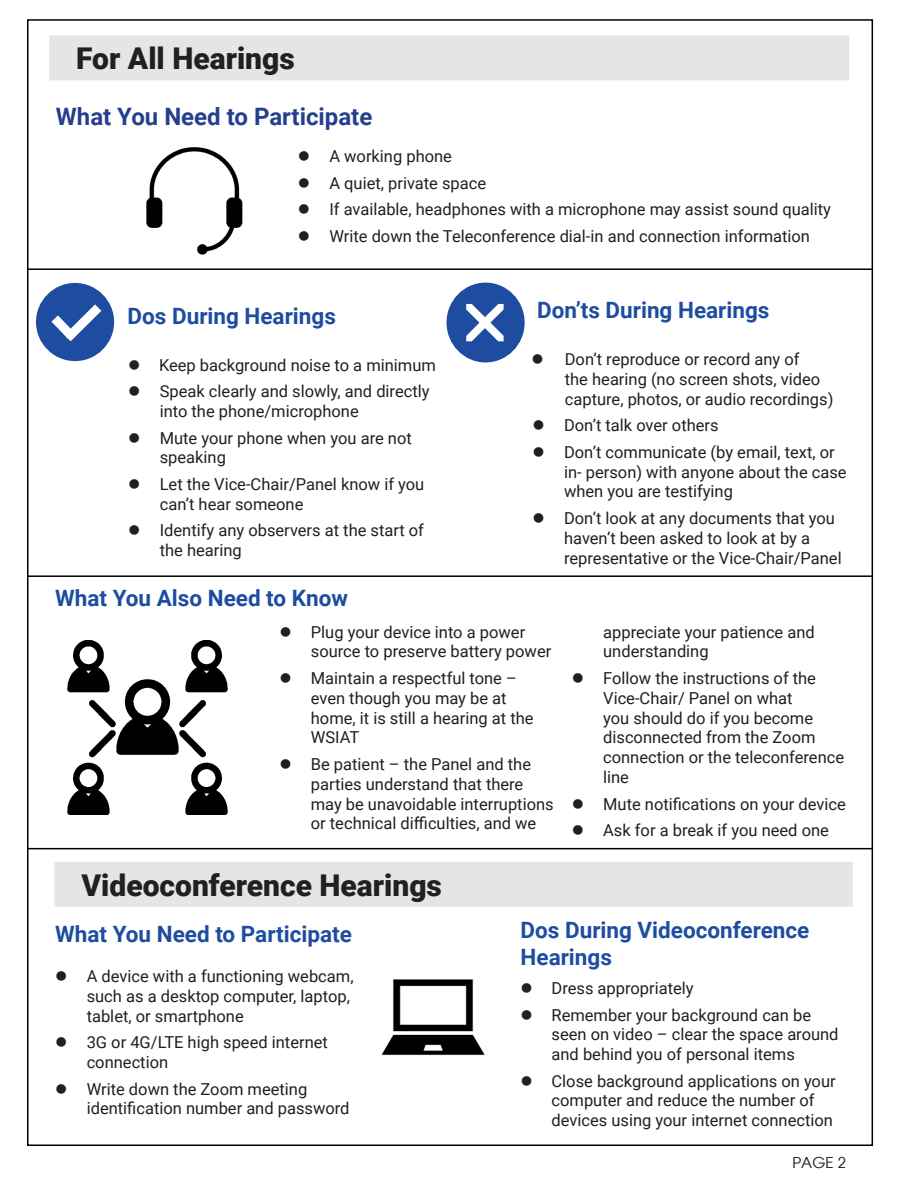
<style>
.page{position:relative;width:900px;height:1200px;background:#fff}
.page>*{position:absolute;margin:0;border:0;box-sizing:border-box;transform-origin:0 0}
.Hearing_Types_With_B{font:900 30px "Roboto";color:#231f20}
.t1{font:700 24px "Roboto";color:#253f8e}
.t2{font:700 22.5px/27px "Roboto";color:#1e4ca0}
.t3{font:16.5px/19.8px "Roboto";color:#231f20}
.t4{font:15px "Atlanta";color:#231f20}
</style>
<div class="page">
<img style="left:67px;top:640px;width:161px;height:174px">
<div style="left:49px;top:35px;width:800px;height:45px;background:#e4e5e7"></div>
<img style="left:381px;top:979px;width:104px;height:76px">
<img style="left:146px;top:147px;width:97px;height:108px">
<div style="left:54px;top:862px;width:799px;height:45px;background:#e4e5e7"></div>
<div style="left:447px;top:283px;width:78px;height:79px;background:#1e4ca0;border-radius:50%"></div>
<div style="left:36px;top:283px;width:78px;height:78px;background:#1e4ca0;border-radius:50%"></div>
<svg style="left:42px;top:295px;width:69px;height:56px"></svg>
<hr style="left:27px;top:268px;width:846px;height:2px;background:#000">
<hr style="left:27px;top:575px;width:846px;height:2px;background:#000">
<hr style="left:28px;top:848px;width:845px;height:1px;background:#000">
<p class="Hearing_Types_With_B" style="left:76px;top:37px;width:220px">For All Hearings</p>
<h3 class="t1" style="left:56px;top:100px;width:318px">What You Need to Participate</h3>
<p class="t3" style="left:329px;top:146px;width:124px">A working phone</p>
<p class="t3" style="left:329px;top:172px;width:158px">A quiet, private space</p>
<p class="t3" style="left:329px;top:199px;width:503px">If available, headphones with a microphone may assist sound quality</p>
<p class="t3" style="left:329px;top:225px;width:482px">Write down the Teleconference dial-in and connection information</p>
<h2 class="t2" style="left:128px;top:302px;width:210px">Dos During Hearings</h2>
<p class="t3" style="left:159px;top:354px;width:278px">Keep background noise to a minimum</p>
<p class="t3" style="left:160px;top:381px;width:271px">Speak clearly and slowly, and directly into the phone/microphone</p>
<p class="t3" style="left:160px;top:427px;width:254px">Mute your phone when you are not speaking</p>
<p class="t3" style="left:160px;top:474px;width:266px">Let the Vice-Chair/Panel know if you can’t hear someone</p>
<p class="t3" style="left:160px;top:520px;width:266px">Identify any observers at the start of the hearing</p>
<h2 class="t2" style="left:537px;top:296px;width:234px">Don’ts During Hearings</h2>
<p class="t3" style="left:565px;top:349px;width:270px">Don’t reproduce or record any of<br>the hearing (no screen shots, video capture, photos, or audio recordings)</p>
<p class="t3" style="left:564px;top:415px;width:156px">Don’t talk over others</p>
<p class="t3" style="left:564px;top:441px;width:284px">Don’t communicate (by email, text, or in- person) with anyone about the case when you are testifying</p>
<p class="t3" style="left:564px;top:508px;width:279px">Don’t look at any documents that you haven’t been asked to look at by a representative or the Vice-Chair/Panel</p>
<h2 class="t2" style="left:55px;top:584px;width:294px">What You Also Need to Know</h2>
<p class="t3" style="left:311px;top:621px;width:242px">Plug your device into a power source to preserve battery power</p>
<p class="t3" style="left:311px;top:668px;width:224px">Maintain a respectful tone – even though you may be at home, it is still a hearing at the<br>WSIAT</p>
<p class="t3" style="left:311px;top:754px;width:244px">Be patient – the Panel and the parties understand that there may be unavoidable interruptions or technical difficulties, and we</p>
<p class="t3" style="left:603px;top:621px;width:213px">appreciate your patience and understanding</p>
<p class="t3" style="left:603px;top:668px;width:242px">Follow the instructions of the<br>Vice-Chair/ Panel on what<br>you should do if you become disconnected from the Zoom connection or the teleconference line</p>
<p class="t3" style="left:603px;top:793px;width:244px">Mute notifications on your device</p>
<p class="t3" style="left:603px;top:820px;width:227px">Ask for a break if you need one</p>
<p class="Hearing_Types_With_B" style="left:81px;top:864px;width:362px">Videoconference Hearings</p>
<h2 class="t2" style="left:55px;top:920px;width:298px">What You Need to Participate</h2>
<p class="t3" style="left:87px;top:966px;width:268px">A device with a functioning webcam, such as a desktop computer, laptop, tablet, or smartphone</p>
<p class="t3" style="left:87px;top:1032px;width:243px">3G or 4G/LTE high speed internet connection</p>
<p class="t3" style="left:87px;top:1078px;width:264px">Write down the Zoom meeting identification number and password</p>
<h2 class="t2" style="left:521px;top:915px;width:290px">Dos During Videoconference<br>Hearings</h2>
<p class="t3" style="left:552px;top:978px;width:144px">Dress appropriately</p>
<p class="t3" style="left:552px;top:1004px;width:289px">Remember your background can be seen on video – clear the space around and behind you of personal items</p>
<p class="t3" style="left:552px;top:1070px;width:286px">Close background applications on your computer and reduce the number of devices using your internet connection</p>
<p class="t4" style="left:792px;top:1152px;width:55px">PAGE 2</p>
</div>
